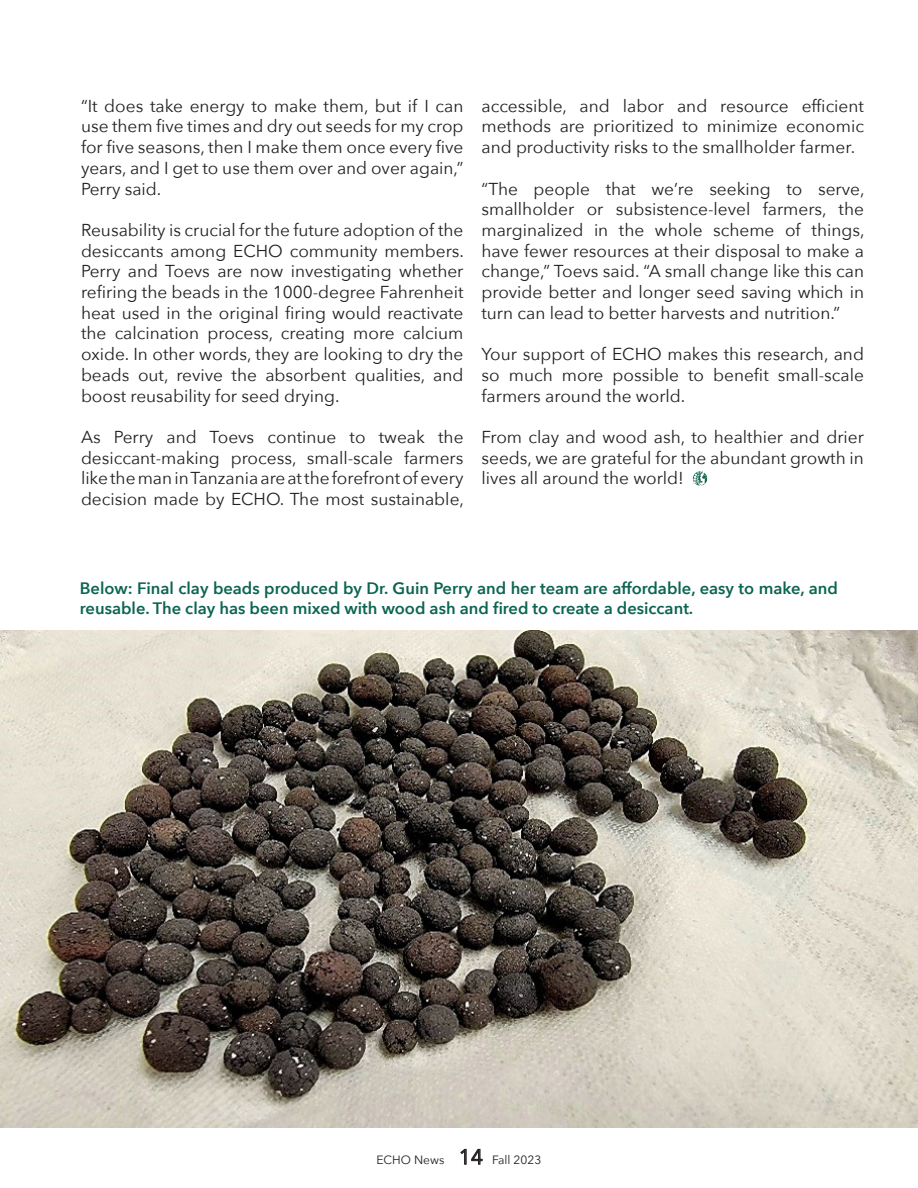
<style>
.page{position:relative;width:918px;height:1188px;background:#fff}
.page>*{position:absolute;margin:0;border:0;box-sizing:border-box;transform-origin:0 0}
.t1{font:17.25px/20.7px "Avenir Next";color:#231f20;text-align:justify}
.ECHO_News_paragraphs{font:600 16.5px/19.8px "Avenir Next";color:#0c6451}
.t2{font:12px "Avenir Next";color:#231f20}
.s1{font-size:21px}
</style>
<div class="page">
<img style="left:0;top:631px;width:918px;height:496px">
<img style="left:692px;top:471px;width:16px;height:15px">
<p class="t1" style="left:81px;top:95px;width:384px">“It does take energy to make them, but if I can use them five times and dry out seeds for my crop for five seasons, then I make them once every five years, and I get to use them over and over again,” Perry said.</p>
<p class="t1" style="left:81px;top:219px;width:385px">Reusability is crucial for the future adoption of the desiccants among ECHO community members.<br>Perry and Toevs are now investigating whether refiring the beads in the 1000-degree Fahrenheit heat used in the original firing would reactivate the calcination process, creating more calcium oxide. In other words, they are looking to dry the beads out, revive the absorbent qualities, and boost reusability for seed drying.</p>
<p class="t1" style="left:81px;top:426px;width:385px">As Perry and Toevs continue to tweak the desiccant-making process, small-scale farmers like the man in Tanzania are at the forefront of every decision made by ECHO. The most sustainable,</p>
<p class="t1" style="left:482px;top:95px;width:384px">accessible, and labor and resource efficient methods are prioritized to minimize economic and productivity risks to the smallholder farmer.</p>
<p class="t1" style="left:482px;top:177px;width:385px">“The people that we’re seeking to serve, smallholder or subsistence-level farmers, the marginalized in the whole scheme of things, have fewer resources at their disposal to make a change,” Toevs said. “A small change like this can provide better and longer seed saving which in turn can lead to better harvests and nutrition.”</p>
<p class="t1" style="left:482px;top:343px;width:384px">Your support of ECHO makes this research, and so much more possible to benefit small-scale farmers around the world.</p>
<p class="t1" style="left:482px;top:426px;width:384px">From clay and wood ash, to healthier and drier seeds, we are grateful for the abundant growth in lives all around the world!</p>
<p class="ECHO_News_paragraphs" style="left:80px;top:578px;width:760px">Below: Final clay beads produced by Dr. Guin Perry and her team are affordable, easy to make, and reusable. The clay has been mixed with wood ash and fired to create a desiccant.</p>
<p class="t2" style="left:377px;top:1150px;width:166px">ECHO News <span class="s1">14</span> Fall 2023</p>
</div>
